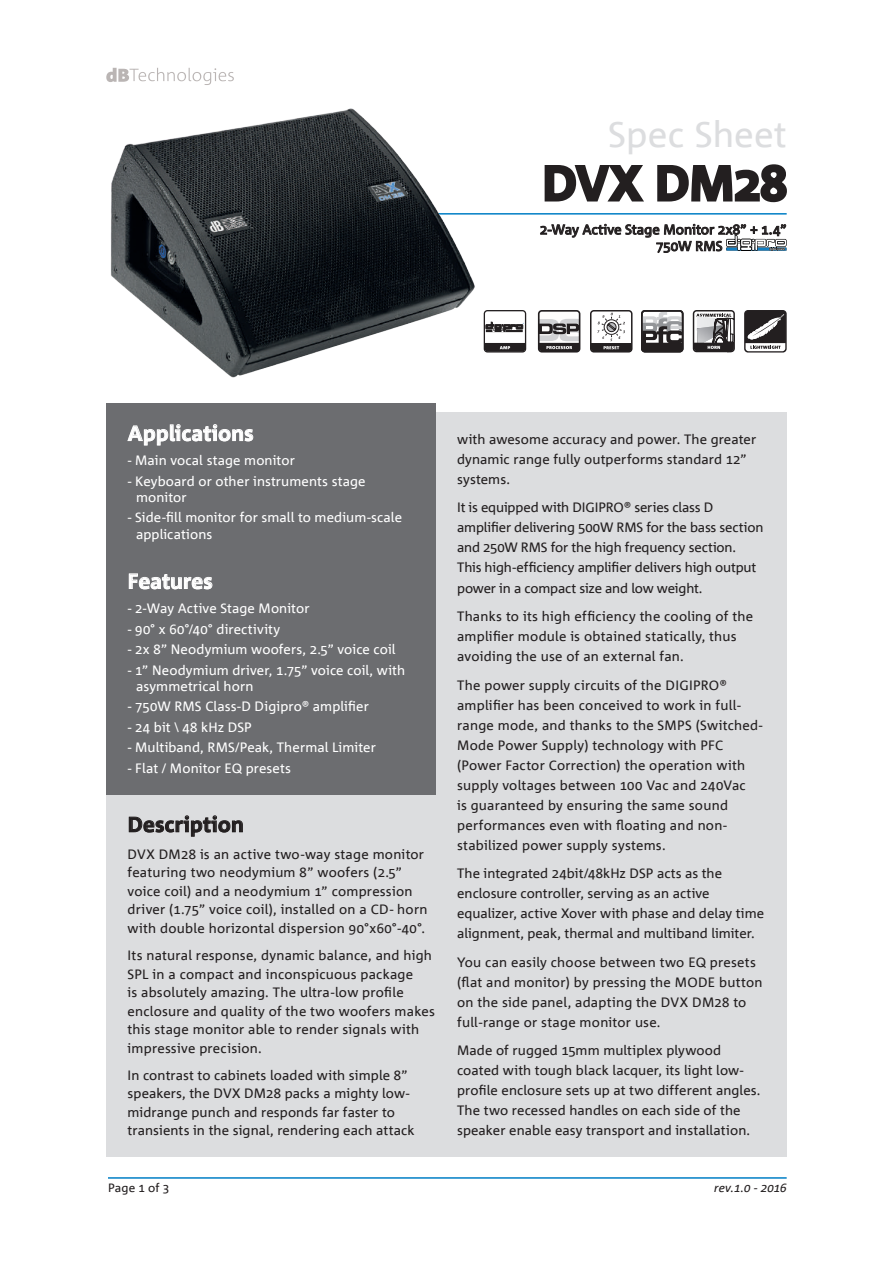
<style>
.page{position:relative;width:893px;height:1263px;background:#fff}
.page>*{position:absolute;margin:0;border:0;box-sizing:border-box;transform-origin:0 0}
.t1{font:700 48px "Corpid Office";letter-spacing:-.01em;color:#231f20}
.t2{font:36px "Corpid Office";letter-spacing:.005em;color:#dcdddf}
.t3{font:700 21px "Corpid Office";letter-spacing:-.005em;color:#fff}
.t4{font:700 21px "Corpid Office";color:#231f20}
.t5{font:13.5px/20px "Corpid Office";letter-spacing:.015em;color:#231f20}
.t6{font:13.5px/16.2px "Corpid Office";letter-spacing:.01em;color:#fff}
.t7{font:13.5px/20px "Corpid Office";letter-spacing:-.01em;color:#231f20}
.t8{font:italic 12px "Corpid Office";color:#231f20}
.t9{font:12px "Corpid Office";letter-spacing:.01em;color:#231f20}
</style>
<div class="page">
<hr style="left:108px;top:1177px;width:679px;height:2px;background:#007ec5">
<svg style="left:106px;top:68px;width:128px;height:17px"></svg>
<svg style="left:540px;top:224px;width:246px;height:29px"></svg>
<div style="left:106px;top:412px;width:681px;height:745px;background:#dcdddf"></div>
<svg style="left:129px;top:815px;width:114px;height:22px"></svg>
<hr style="left:425px;top:213px;width:362px;height:2px;background:#007ec5">
<svg style="left:544px;top:165px;width:100px;height:37px"></svg>
<svg style="left:657px;top:164px;width:130px;height:39px"></svg>
<div style="left:106px;top:404px;width:330px;height:391px;background:#6c6d70"></div>
<svg style="left:127px;top:424px;width:126px;height:22px"></svg>
<svg style="left:129px;top:573px;width:84px;height:16px"></svg>
<svg style="left:641px;top:310px;width:43px;height:42px"></svg>
<div style="left:538px;top:310px;width:42px;height:42px;border:2px solid #231f20;border-radius:3px"></div>
<svg style="left:539px;top:311px;width:42px;height:40px"></svg>
<div style="left:484px;top:310px;width:42px;height:43px;border:1px solid #231f20;border-radius:3px"></div>
<svg style="left:484px;top:343px;width:41px;height:9px"></svg>
<svg style="left:485px;top:321px;width:39px;height:11px"></svg>
<div style="left:693px;top:310px;width:42px;height:42px;border:1px solid #231f20;border-radius:3px"></div>
<svg style="left:694px;top:314px;width:41px;height:38px;background:#818081"></svg>
<div style="left:590px;top:310px;width:42px;height:43px;border:2px solid #231f20;border-radius:3px"></div>
<svg style="left:591px;top:313px;width:41px;height:39px"></svg>
<div style="left:604px;top:319px;width:15px;height:16px;border:1px solid #231f20;border-radius:50%"></div>
<div style="left:745px;top:311px;width:41px;height:41px;background:#231f20;border-radius:3px"></div>
<div style="left:744px;top:310px;width:43px;height:43px;border:2px solid #231f20;border-radius:3px"></div>
<svg style="left:746px;top:314px;width:39px;height:37px"></svg>
<img style="left:110px;top:108px;width:366px;height:269px">
<h2 class="t2" style="left:608px;top:115px;width:180px">Spec Sheet</h2>
<h1 class="t1" style="left:542px;top:157px;width:246px">DVX DM28</h1>
<p class="t5" style="left:656px;top:222px;width:132px;line-height:16.5px;text-indent:-116px">2-Way Active Stage Monitor 2x8” + 1.4”<br>750W RMS</p>
<h3 class="t3" style="left:128px;top:422px;width:128px">Applications</h3>
<p class="t6" style="left:128px;top:453px;width:169px">- Main vocal stage monitor</p>
<p class="t6" style="left:136px;top:473px;width:231px;text-indent:-9px">- Keyboard or other instruments stage monitor</p>
<p class="t6" style="left:136px;top:510px;width:267px;text-indent:-9px">- Side-fill monitor for small to medium-scale applications</p>
<h3 class="t3" style="left:128px;top:570px;width:87px">Features</h3>
<p class="t6" style="left:128px;top:601px;width:183px">- 2-Way Active Stage Monitor</p>
<p class="t6" style="left:128px;top:621px;width:154px">- 90° x 60°/40° directivity</p>
<p class="t6" style="left:128px;top:642px;width:270px">- 2x 8” Neodymium woofers, 2.5” voice coil</p>
<p class="t6" style="left:136px;top:662px;width:271px;text-indent:-9px">- 1” Neodymium driver, 1.75” voice coil, with asymmetrical horn</p>
<p class="t6" style="left:128px;top:699px;width:243px">- 750W RMS Class-D Digipro® amplifier</p>
<p class="t6" style="left:128px;top:719px;width:126px">- 24 bit \ 48 kHz DSP</p>
<p class="t6" style="left:128px;top:740px;width:250px">- Multiband, RMS/Peak, Thermal Limiter</p>
<p class="t6" style="left:128px;top:760px;width:165px">- Flat / Monitor EQ presets</p>
<h3 class="t4" style="left:128px;top:813px;width:118px">Description</h3>
<p class="t5" style="left:128px;top:845px;width:301px;line-height:18.6px">DVX DM28 is an active two-way stage monitor featuring two neodymium 8” woofers (2.5” voice coil) and a neodymium 1” compression driver (1.75” voice coil), installed on a CD- horn with double horizontal dispersion 90°x60°-40°.</p>
<p class="t5" style="left:128px;top:946px;width:309px;line-height:18.6px">Its natural response, dynamic balance, and high SPL in a compact and inconspicuous package<br>is absolutely amazing. The ultra-low profile enclosure and quality of the two woofers makes this stage monitor able to render signals with impressive precision.</p>
<p class="t5" style="left:128px;top:1066px;width:288px;line-height:18.6px">In contrast to cabinets loaded with simple 8” speakers, the DVX DM28 packs a mighty low&shy;midrange punch and responds far faster to transients in the signal, rendering each attack</p>
<p class="t5" style="left:457px;top:430px;width:301px">with awesome accuracy and power. The greater dynamic range fully outperforms standard 12” systems.</p>
<p class="t7" style="left:457px;top:498px;width:308px">It is equipped with DIGIPRO® series class D amplifier delivering 500W RMS for the bass section and 250W RMS for the high frequency section.<br>This high-efficiency amplifier delivers high output power in a compact size and low weight.</p>
<p class="t5" style="left:457px;top:607px;width:297px">Thanks to its high efficiency the cooling of the amplifier module is obtained statically, thus avoiding the use of an external fan.</p>
<p class="t5" style="left:457px;top:675px;width:307px">The power supply circuits of the DIGIPRO® amplifier has been conceived to work in full&shy;range mode, and thanks to the SMPS (Switched-Mode Power Supply) technology with PFC (Power Factor Correction) the operation with supply voltages between 100 Vac and 240Vac<br>is guaranteed by ensuring the same sound performances even with floating and non&shy;stabilized power supply systems.</p>
<p class="t5" style="left:457px;top:864px;width:309px">The integrated 24bit/48kHz DSP acts as the enclosure controller, serving as an active equalizer, active Xover with phase and delay time alignment, peak, thermal and multiband limiter.</p>
<p class="t5" style="left:457px;top:952px;width:307px">You can easily choose between two EQ presets (flat and monitor) by pressing the MODE button on the side panel, adapting the DVX DM28 to full-range or stage monitor use.</p>
<p class="t5" style="left:457px;top:1041px;width:305px">Made of rugged 15mm multiplex plywood coated with tough black lacquer, its light low&shy;profile enclosure sets up at two different angles.<br>The two recessed handles on each side of the speaker enable easy transport and installation.</p>
<p class="t9" style="left:108px;top:1181px;width:63px">Page 1 of 3</p>
<p class="t8" style="left:714px;top:1181px;width:74px">rev.1.0 - 2016</p>
</div>
